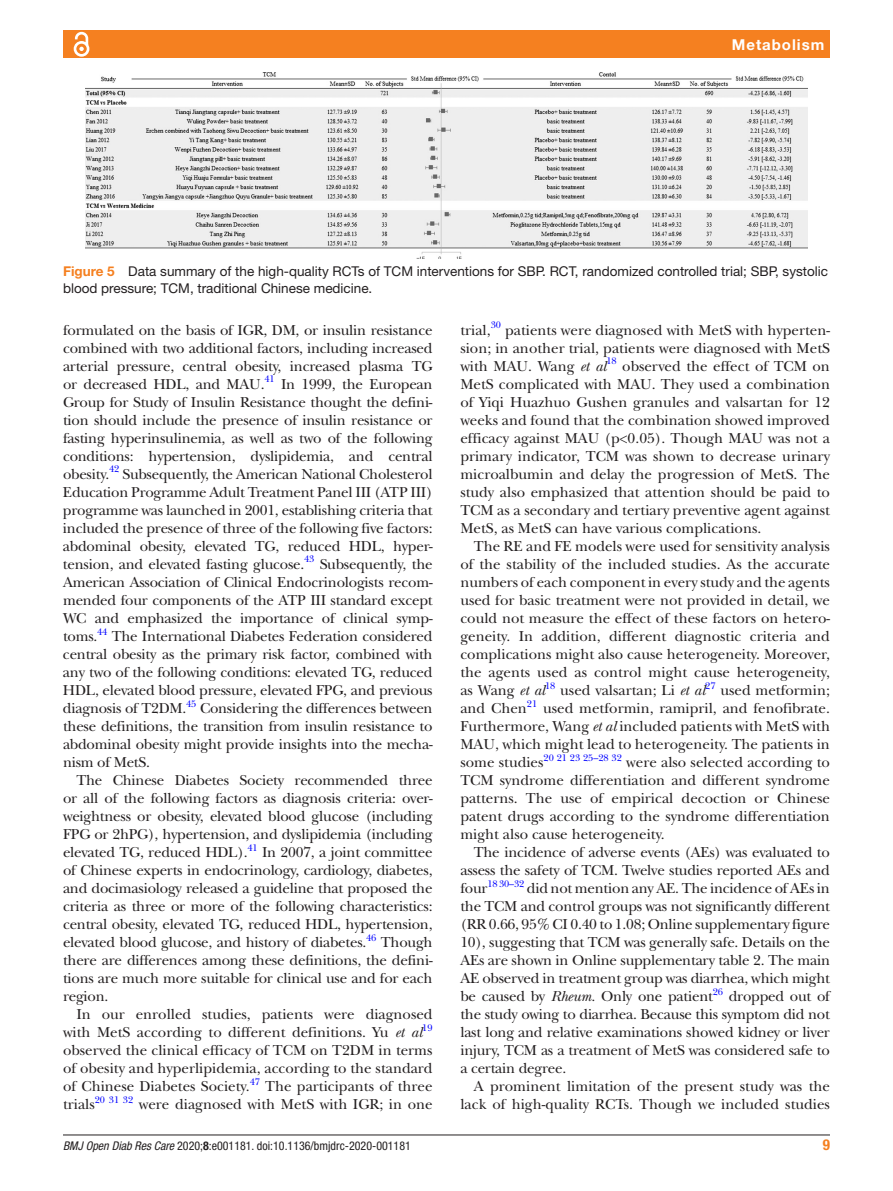
<style>
.page{position:relative;width:893px;height:1191px;background:#fff}
.page>*{position:absolute;margin:0;border:0;box-sizing:border-box;transform-origin:0 0}
.t1{font:15px/18px "New Baskerville";letter-spacing:-.015em;color:#231f20;text-align:justify}
.t2{font:700 15px "Helvetica Neue LT Std";letter-spacing:.065em;color:#fff}
.t3{font:700 condensed 15px "Helvetica Neue LT Std";color:#f58020}
.t4{font:13.5px/16.2px "Helvetica Neue LT Std";color:#231f20}
.t5{font:condensed 12px "Helvetica Neue LT Std";color:#231f20}
.t6{font:9.9px "New Baskerville";color:#00f}
.s1{font-weight:700;color:#f58020}
.s2{font-style:italic}
.s3{font-weight:700}
</style>
<div class="page">
<hr style="left:63px;top:1134px;width:767px;height:1px;background:#231f20">
<div style="left:63px;top:31px;width:767px;height:27px;background:#f58020"></div>
<svg style="left:73px;top:31px;width:17px;height:26px"></svg>
<img style="left:85px;top:73px;width:723px;height:186px">
<p class="t2" style="left:732px;top:35px;width:94px">Metabolism</p>
<p class="t4" style="left:63px;top:263px;width:767px"><span class="s1">Figure 5</span> Data summary of the high-quality RCTs of TCM interventions for SBP. RCT, randomized controlled trial; SBP, systolic blood pressure; TCM, traditional Chinese medicine.</p>
<p class="t1" style="left:63px;top:321px;width:371px">formulated on the basis of IGR, DM, or insulin resistance combined with two additional factors, including increased arterial pressure, central obesity, increased plasma TG or decreased HDL, and MAU.</p>
<p class="t1" style="left:460px;top:321px;width:32px">trial,</p>
<p class="t6" style="left:491px;top:319px;width:12px">30</p>
<p class="t1" style="left:460px;top:321px;width:371px;text-indent:45px">patients were diagnosed with MetS with hyperten&shy;sion; in another trial, patients were diagnosed with MetS with MAU. Wang <span class="s2">et al</span></p>
<p class="t6" style="left:606px;top:355px;width:12px">18</p>
<p class="t1" style="left:460px;top:357px;width:371px;text-indent:162px">observed the effect of TCM on MetS complicated with MAU. They used a combination of Yiqi Huazhuo Gushen granules and valsartan for 12 weeks and found that the combination showed improved efficacy against MAU (p&lt;0.05). Though MAU was not a primary indicator, TCM was shown to decrease urinary microalbumin and delay the progression of MetS. The study also emphasized that attention should be paid to TCM as a secondary and tertiary preventive agent against MetS, as MetS can have various complications.</p>
<p class="t1" style="left:460px;top:537px;width:371px;text-indent:13px">The RE and FE models were used for sensitivity analysis of the stability of the included studies. As the accurate numbers of each component in every study and the agents used for basic treatment were not provided in detail, we could not measure the effect of these factors on hetero&shy;geneity. In addition, different diagnostic criteria and complications might also cause heterogeneity. Moreover, the agents used as control might cause heterogeneity, as Wang <span class="s2">et al</span></p>
<p class="t6" style="left:264px;top:373px;width:12px">41</p>
<p class="t1" style="left:63px;top:375px;width:371px;text-indent:218px">In 1999, the European Group for Study of Insulin Resistance thought the defini&shy;tion should include the presence of insulin resistance or fasting hyperinsulinemia, as well as two of the following conditions: hypertension, dyslipidemia, and central obesity.</p>
<p class="t6" style="left:109px;top:463px;width:12px">42</p>
<p class="t1" style="left:63px;top:465px;width:371px;text-indent:59px">Subsequently, the American National Cholesterol Education Programme Adult Treatment Panel III (ATP III) programme was launched in 2001, establishing criteria that included the presence of three of the following five factors: abdominal obesity, elevated TG, reduced HDL, hyper&shy;tension, and elevated fasting glucose.</p>
<p class="t6" style="left:304px;top:553px;width:12px">43</p>
<p class="t1" style="left:63px;top:555px;width:371px;text-indent:257px">Subsequently, the American Association of Clinical Endocrinologists recom&shy;mended four components of the ATP III standard except WC and emphasized the importance of clinical symp&shy;toms.</p>
<p class="t6" style="left:97px;top:625px;width:12px">44</p>
<p class="t1" style="left:63px;top:627px;width:371px;text-indent:49px">The International Diabetes Federation considered central obesity as the primary risk factor, combined with any two of the following conditions: elevated TG, reduced HDL, elevated blood pressure, elevated FPG, and previous diagnosis of T2DM.</p>
<p class="t6" style="left:545px;top:679px;width:12px">18</p>
<p class="t1" style="left:560px;top:681px;width:147px">used valsartan; Li <span class="s2">et al</span></p>
<p class="t6" style="left:705px;top:679px;width:12px">27</p>
<p class="t1" style="left:720px;top:681px;width:111px">used metformin;</p>
<p class="t6" style="left:186px;top:697px;width:12px">45</p>
<p class="t1" style="left:63px;top:699px;width:371px;text-indent:137px">Considering the differences between these definitions, the transition from insulin resistance to abdominal obesity might provide insights into the mecha&shy;nism of MetS.</p>
<p class="t1" style="left:63px;top:771px;width:371px;text-indent:14px">The Chinese Diabetes Society recommended three or all of the following factors as diagnosis criteria: over&shy;weightness or obesity, elevated blood glucose (including FPG or 2hPG), hypertension, and dyslipidemia (including elevated TG, reduced HDL).</p>
<p class="t1" style="left:460px;top:699px;width:68px">and Chen</p>
<p class="t6" style="left:527px;top:697px;width:12px">21</p>
<p class="t1" style="left:460px;top:699px;width:371px;text-indent:83px">used metformin, ramipril, and fenofibrate.<br>Furthermore, Wang <span class="s2">et al</span> included patients with MetS with MAU, which might lead to heterogeneity. The patients in some studies</p>
<p class="t6" style="left:544px;top:751px;width:80px">20 21 23 25–28 32</p>
<p class="t1" style="left:460px;top:753px;width:371px;text-indent:166px">were also selected according to TCM syndrome differentiation and different syndrome patterns. The use of empirical decoction or Chinese patent drugs according to the syndrome differentiation might also cause heterogeneity.</p>
<p class="t1" style="left:460px;top:843px;width:371px;text-indent:14px">The incidence of adverse events (AEs) was evaluated to assess the safety of TCM. Twelve studies reported AEs and four</p>
<p class="t6" style="left:247px;top:841px;width:12px">41</p>
<p class="t1" style="left:63px;top:843px;width:371px;text-indent:199px">In 2007, a joint committee of Chinese experts in endocrinology, cardiology, diabetes, and docimasiology released a guideline that proposed the criteria as three or more of the following characteristics: central obesity, elevated TG, reduced HDL, hypertension, elevated blood glucose, and history of diabetes.</p>
<p class="t6" style="left:487px;top:877px;width:38px">18 30–32</p>
<p class="t1" style="left:460px;top:879px;width:371px;text-indent:67px">did not mention any AE. The incidence of AEs in the TCM and control groups was not significantly different (RR 0.66, 95% CI 0.40 to 1.08; Online supplementary figure 10), suggesting that TCM was generally safe. Details on the AEs are shown in Online supplementary table 2. The main AE observed in treatment group was diarrhea, which might be caused by <span class="s2">Rheum.</span> Only one patient</p>
<p class="t6" style="left:366px;top:931px;width:12px">46</p>
<p class="t1" style="left:63px;top:933px;width:371px;text-indent:318px">Though there are differences among these definitions, the defini&shy;tions are much more suitable for clinical use and for each region.</p>
<p class="t1" style="left:63px;top:1005px;width:371px;text-indent:14px">In our enrolled studies, patients were diagnosed with MetS according to different definitions. Yu <span class="s2">et al</span><sup>19 </sup>observed the clinical efficacy of TCM on T2DM in terms of obesity and hyperlipidemia, according to the standard of Chinese Diabetes Society.</p>
<p class="t6" style="left:713px;top:985px;width:12px">26</p>
<p class="t1" style="left:460px;top:987px;width:371px;text-indent:268px">dropped out of the study owing to diarrhea. Because this symptom did not last long and relative examinations showed kidney or liver injury, TCM as a treatment of MetS was considered safe to a certain degree.</p>
<p class="t1" style="left:460px;top:1077px;width:371px;text-align:right">A prominent limitation of the present study was the lack of high-quality RCTs. Though we included studies</p>
<p class="t6" style="left:250px;top:1075px;width:12px">47</p>
<p class="t1" style="left:265px;top:1077px;width:169px">The participants of three</p>
<p class="t1" style="left:63px;top:1095px;width:33px">trials</p>
<p class="t6" style="left:95px;top:1093px;width:40px">20 31 32</p>
<p class="t1" style="left:139px;top:1095px;width:295px">were diagnosed with MetS with IGR; in one</p>
<p class="t5" style="left:63px;top:1138px;width:349px"><span class="s2">BMJ Open Diab Res Care</span> 2020;<span class="s3">8</span>:e001181. doi:10.1136/bmjdrc-2020-001181</p>
<p class="t3" style="left:823px;top:1135px;width:9px">9</p>
</div>
